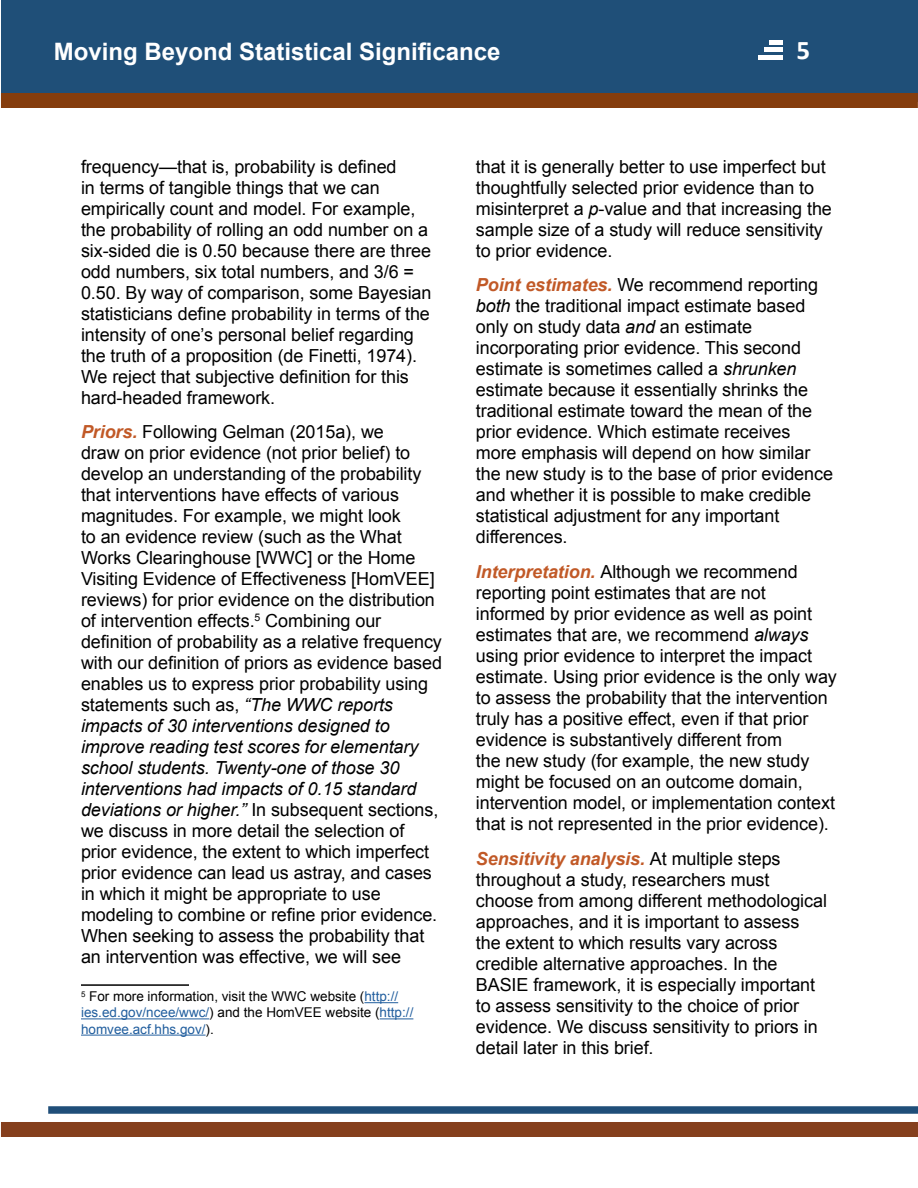
<style>
.page{position:relative;width:918px;height:1188px;background:#fff}
.page>*{position:absolute;margin:0;border:0;box-sizing:border-box;transform-origin:0 0}
.t1{font:700 27px "Calibri";color:#fff}
.t2{font:700 24px "Arial";color:#fff}
.t3{font:18px/21px "Arial";letter-spacing:-.005em;color:#000}
.t4{font:13.5px/16.2px "Arial";color:#000}
.s1{font-weight:700;font-style:italic;color:#c15927}
.s2{font-style:italic}
.s3{color:#215e9e}
</style>
<div class="page">
<div style="left:1px;top:0;width:917px;height:102px;background:#1f4f78"></div>
<div style="left:1px;top:93px;width:917px;height:15px;background:#853d0d"></div>
<hr style="left:769px;top:41px;width:14px;height:4px;background:#fff">
<hr style="left:764px;top:48px;width:19px;height:4px;background:#fff">
<hr style="left:758px;top:55px;width:25px;height:4px;background:#fff">
<div style="left:48px;top:1106px;width:870px;height:8px;background:#1f4e79"></div>
<div style="left:1px;top:1122px;width:917px;height:15px;background:#853f1d"></div>
<hr style="left:81px;top:1035px;width:125px;height:1px;background:#215e9e">
<hr style="left:380px;top:1018px;width:33px;height:1px;background:#215e9e">
<hr style="left:81px;top:1018px;width:128px;height:1px;background:#215e9e">
<hr style="left:364px;top:1002px;width:34px;height:1px;background:#215e9e">
<hr style="left:81px;top:984px;width:108px;height:2px;background:#000">
<h2 class="t2" style="left:54px;top:35px;width:448px">Moving Beyond Statistical Significance</h2>
<h1 class="t1" style="left:796px;top:33px;width:15px">5</h1>
<p class="t3" style="left:81px;top:156px;width:352px">frequency—that is, probability is defined<br>in terms of tangible things that we can empirically count and model. For example, the probability of rolling an odd number on a six-sided die is 0.50 because there are three odd numbers, six total numbers, and 3/6 = 0.50. By way of comparison, some Bayesian statisticians define probability in terms of the intensity of one’s personal belief regarding the truth of a proposition (de Finetti, 1974).<br>We reject that subjective definition for this hard-headed framework.</p>
<p class="t3" style="left:81px;top:422px;width:363px"><span class="s1">Priors.</span> Following Gelman (2015a), we<br>draw on prior evidence (not prior belief) to develop an understanding of the probability that interventions have effects of various magnitudes. For example, we might look<br>to an evidence review (such as the What Works Clearinghouse [WWC] or the Home Visiting Evidence of Effectiveness [HomVEE] reviews) for prior evidence on the distribution of intervention effects.<sup>5</sup> Combining our definition of probability as a relative frequency with our definition of priors as evidence based enables us to express prior probability using statements such as, <span class="s2">“The WWC reports impacts of 30 interventions designed to improve reading test scores for elementary school students. Twenty-one of those 30 interventions had impacts of 0.15 standard deviations or higher.”</span> In subsequent sections, we discuss in more detail the selection of prior evidence, the extent to which imperfect prior evidence can lead us astray, and cases in which it might be appropriate to use modeling to combine or refine prior evidence.<br>When seeking to assess the probability that an intervention was effective, we will see</p>
<p class="t4" style="left:81px;top:989px;width:334px"><sup>5</sup> For more information, visit the WWC website (<span class="s3">http:// ies.ed.gov/ncee/wwc/</span>) and the HomVEE website (<span class="s3">http:// homvee.acf.hhs.gov/</span>).</p>
<p class="t3" style="left:476px;top:156px;width:358px">that it is generally better to use imperfect but thoughtfully selected prior evidence than to misinterpret a <span class="s2">p</span>-value and that increasing the sample size of a study will reduce sensitivity to prior evidence.</p>
<p class="t3" style="left:476px;top:275px;width:359px"><span class="s1">Point estimates.</span> We recommend reporting <span class="s2">both</span> the traditional impact estimate based only on study data <span class="s2">and</span> an estimate incorporating prior evidence. This second estimate is sometimes called a <span class="s2">shrunken </span>estimate because it essentially shrinks the traditional estimate toward the mean of the prior evidence. Which estimate receives more emphasis will depend on how similar the new study is to the base of prior evidence and whether it is possible to make credible statistical adjustment for any important differences.</p>
<p class="t3" style="left:476px;top:561px;width:363px"><span class="s1">Interpretation.</span> Although we recommend reporting point estimates that are not informed by prior evidence as well as point estimates that are, we recommend <span class="s2">always </span>using prior evidence to interpret the impact estimate. Using prior evidence is the only way to assess the probability that the intervention truly has a positive effect, even if that prior evidence is substantively different from<br>the new study (for example, the new study might be focused on an outcome domain, intervention model, or implementation context that is not represented in the prior evidence).</p>
<p class="t3" style="left:476px;top:848px;width:353px"><span class="s1">Sensitivity analysis.</span> At multiple steps throughout a study, researchers must choose from among different methodological approaches, and it is important to assess the extent to which results vary across credible alternative approaches. In the BASIE framework, it is especially important to assess sensitivity to the choice of prior evidence. We discuss sensitivity to priors in detail later in this brief.</p>
</div>
